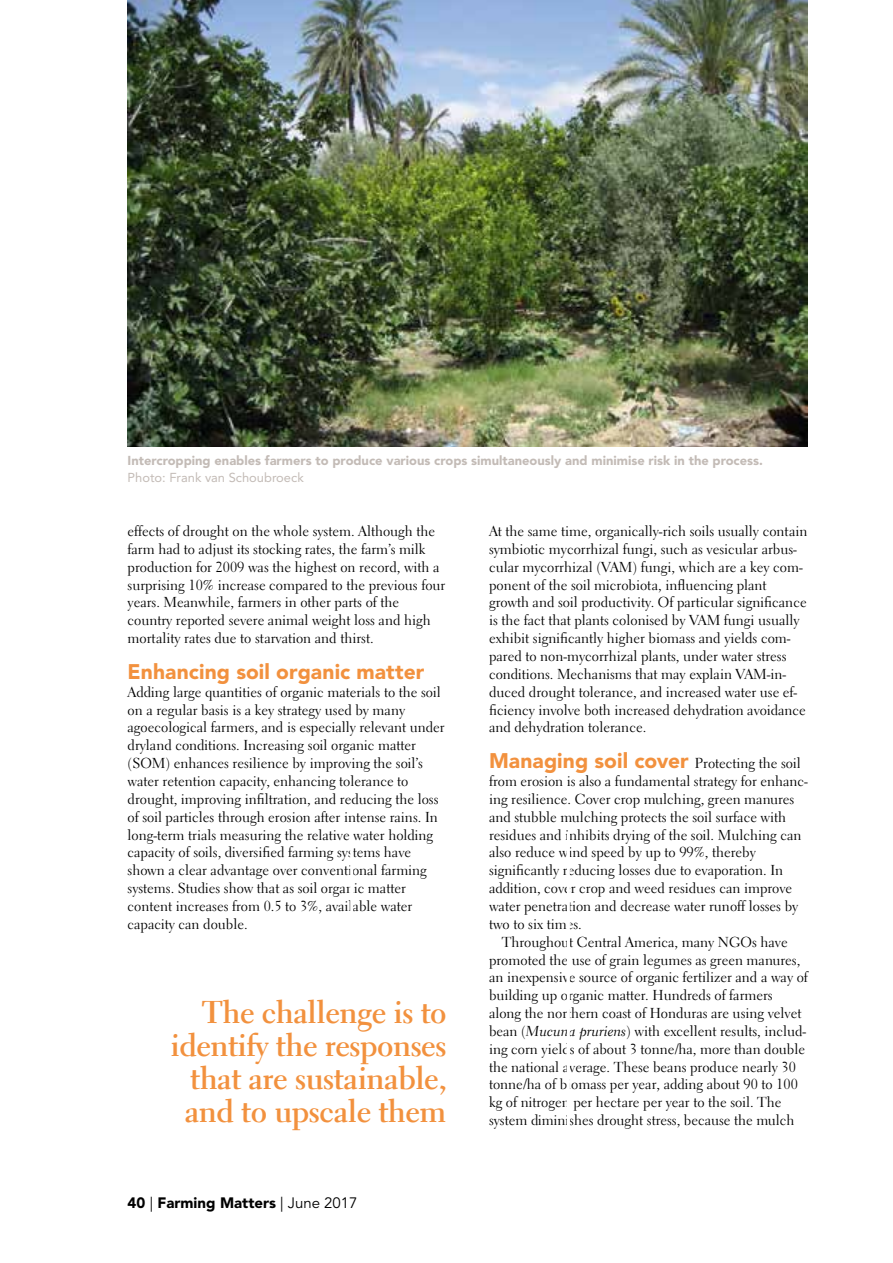
<style>
.page{position:relative;width:893px;height:1263px;background:#fff}
.page>*{position:absolute;margin:0;border:0;box-sizing:border-box;transform-origin:0 0}
.t1{font:700 31.5px/33px "Electra LT Std";letter-spacing:-.015em;color:#f2913e;text-align:right}
.t2{font:900 21px "Avenir LT Std";letter-spacing:.005em;color:#f2913e}
.t3{font:900 15px "Avenir LT Std";color:#000}
.t4{font:14.4px/17.9px "Electra LT Std";color:#000}
.t5{font:900 12.9px "Avenir LT Std";color:#c3bbb6}
.t6{font:12.9px "Avenir LT Std";color:#c3bbb6}
.s1{font-weight:400}
.s2{font-family:"Electra LT Std";font-weight:400;font-size:14.4px;color:#000}
.s3{font-family:"Electra LT Std Cursive"}
</style>
<div class="page">
<img style="left:128px;top:0;width:680px;height:447px">
<p class="t5" style="left:128px;top:452px;width:637px">Intercropping enables farmers to produce various crops simultaneously and minimise risk in the process.</p>
<p class="t6" style="left:128px;top:470px;width:178px">Photo: Frank van Schoubroeck</p>
<p class="t4" style="left:128px;top:522px;width:319px">effects of drought on the whole system. Although the farm had to adjust its stocking rates, the farm’s milk production for 2009 was the highest on record, with a surprising 10% increase compared to the previous four years. Meanwhile, farmers in other parts of the country reported severe animal weight loss and high mortality rates due to starvation and thirst.</p>
<h2 class="t2" style="left:128px;top:659px;width:298px">Enhancing soil organic matter</h2>
<p class="t4" style="left:128px;top:683px;width:319px">Adding large quantities of organic materials to the soil on a regular basis is a key strategy used by many agoecological farmers, and is especially relevant under dryland conditions. Increasing soil organic matter (SOM) enhances resilience by improving the soil’s water retention capacity, enhancing tolerance to drought, improving infiltration, and reducing the loss of soil particles through erosion after intense rains. In long-term trials measuring the relative water holding capacity of soils, diversified farming systems have shown a clear advantage over conventional farming systems. Studies show that as soil organic matter content increases from 0.5 to 3%, available water capacity can double.</p>
<h1 class="t1" style="left:171px;top:996px;width:277px">The challenge is to identify the responses that are sustainable, and to upscale them</h1>
<p class="t3" style="left:128px;top:1193px;width:232px">40 <span class="s1">|</span> Farming Matters <span class="s1">| June 2017</span></p>
<p class="t4" style="left:489px;top:522px;width:320px">At the same time, organically-rich soils usually contain symbiotic mycorrhizal fungi, such as vesicular arbus&shy;cular mycorrhizal (VAM) fungi, which are a key com&shy;ponent of the soil microbiota, influencing plant growth and soil productivity. Of particular significance is the fact that plants colonised by VAM fungi usually exhibit significantly higher biomass and yields com&shy;pared to non-mycorrhizal plants, under water stress conditions. Mechanisms that may explain VAM-in&shy;duced drought tolerance, and increased water use ef&shy;ficiency involve both increased dehydration avoidance and dehydration tolerance.</p>
<h2 class="t2" style="left:489px;top:748px;width:313px">Managing soil cover <span class="s2">Protecting the soil</span></h2>
<p class="t4" style="left:489px;top:772px;width:320px">from erosion is also a fundamental strategy for enhanc&shy;ing resilience. Cover crop mulching, green manures and stubble mulching protects the soil surface with residues and inhibits drying of the soil. Mulching can also reduce wind speed by up to 99%, thereby significantly reducing losses due to evaporation. In addition, cover crop and weed residues can improve water penetration and decrease water runoff losses by two to six times.</p>
<p class="t4" style="left:489px;top:933px;width:320px;text-indent:13px">Throughout Central America, many NGOs have promoted the use of grain legumes as green manures, an inexpensive source of organic fertilizer and a way of building up organic matter. Hundreds of farmers along the northern coast of Honduras are using velvet bean (<span class="s3">Mucuna pruriens</span>) with excellent results, includ&shy;ing corn yields of about 3 tonne/ha, more than double the national average. These beans produce nearly 30 tonne/ha of biomass per year, adding about 90 to 100 kg of nitrogen per hectare per year to the soil. The system diminishes drought stress, because the mulch</p>
</div>
